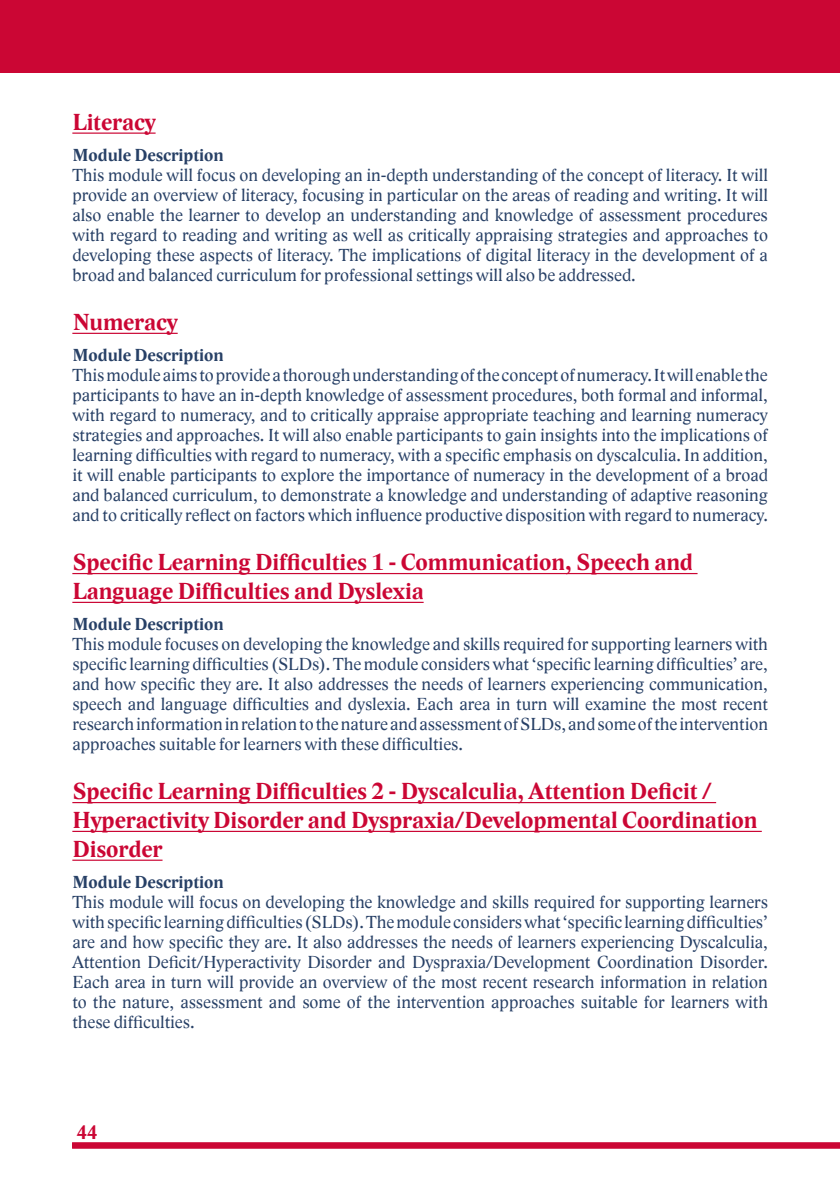
<style>
.page{position:relative;width:840px;height:1191px;background:#fff}
.page>*{position:absolute;margin:0;border:0;box-sizing:border-box;transform-origin:0 0}
.t1{font:700 24px/28.8px "Lido STFCE";color:#cb0634}
.t2{font:700 20px "Lido STFCE";color:#cb0634}
.t3{font:18px/20px "Lido STFCE";color:#274066;text-align:justify}
.t4{font:700 18px "Lido STFCE";color:#274066}
</style>
<div class="page">
<div style="left:0;top:0;width:839px;height:72px;background:#cb0634"></div>
<hr style="left:72px;top:132px;width:83px;height:2px;background:#cb0634">
<hr style="left:72px;top:333px;width:105px;height:1px;background:#cb0634">
<hr style="left:72px;top:573px;width:625px;height:1px;background:#cb0634">
<hr style="left:72px;top:602px;width:351px;height:1px;background:#cb0634">
<hr style="left:72px;top:802px;width:643px;height:1px;background:#cb0634">
<hr style="left:72px;top:830px;width:689px;height:2px;background:#cb0634">
<hr style="left:72px;top:859px;width:90px;height:1px;background:#cb0634">
<div style="left:72px;top:1142px;width:767px;height:6px;background:#cb0634"></div>
<h1 class="t1" style="left:72px;top:108px;width:85px">Literacy</h1>
<p class="t4" style="left:72px;top:144px;width:153px">Module Description</p>
<p class="t3" style="left:72px;top:165px;width:696px">This module will focus on developing an in-depth understanding of the concept of literacy. It will provide an overview of literacy, focusing in particular on the areas of reading and writing. It will also enable the learner to develop an understanding and knowledge of assessment procedures with regard to reading and writing as well as critically appraising strategies and approaches to developing these aspects of literacy. The implications of digital literacy in the development of a broad and balanced curriculum for professional settings will also be addressed.</p>
<h1 class="t1" style="left:72px;top:308px;width:107px">Numeracy</h1>
<p class="t4" style="left:72px;top:344px;width:153px">Module Description</p>
<p class="t3" style="left:72px;top:365px;width:696px">This module aims to provide a thorough understanding of the concept of numeracy. It will enable the participants to have an in-depth knowledge of assessment procedures, both formal and informal, with regard to numeracy, and to critically appraise appropriate teaching and learning numeracy strategies and approaches. It will also enable participants to gain insights into the implications of learning difficulties with regard to numeracy, with a specific emphasis on dyscalculia. In addition, it will enable participants to explore the importance of numeracy in the development of a broad and balanced curriculum, to demonstrate a knowledge and understanding of adaptive reasoning and to critically reflect on factors which influence productive disposition with regard to numeracy.</p>
<h1 class="t1" style="left:72px;top:548px;width:621px">Specific Learning Difficulties 1 - Communication, Speech and<br>Language Difficulties and Dyslexia</h1>
<p class="t4" style="left:72px;top:613px;width:153px">Module Description</p>
<p class="t3" style="left:72px;top:634px;width:696px">This module focuses on developing the knowledge and skills required for supporting learners with specific learning difficulties (SLDs). The module considers what ‘specific learning difficulties’ are, and how specific they are. It also addresses the needs of learners experiencing communication, speech and language difficulties and dyslexia. Each area in turn will examine the most recent research information in relation to the nature and assessment of SLDs, and some of the intervention approaches suitable for learners with these difficulties.</p>
<h1 class="t1" style="left:72px;top:777px;width:686px">Specific Learning Difficulties 2 - Dyscalculia, Attention Deficit /<br>Hyperactivity Disorder and Dyspraxia/Developmental Coordination<br>Disorder</h1>
<p class="t4" style="left:72px;top:871px;width:153px">Module Description</p>
<p class="t3" style="left:72px;top:892px;width:696px">This module will focus on developing the knowledge and skills required for supporting learners with specific learning difficulties (SLDs). The module considers what ‘specific learning difficulties’ are and how specific they are. It also addresses the needs of learners experiencing Dyscalculia, Attention Deficit/Hyperactivity Disorder and Dyspraxia/Development Coordination Disorder.<br>Each area in turn will provide an overview of the most recent research information in relation to the nature, assessment and some of the intervention approaches suitable for learners with these difficulties.</p>
<p class="t2" style="left:76px;top:1120px;width:23px">44</p>
</div>
